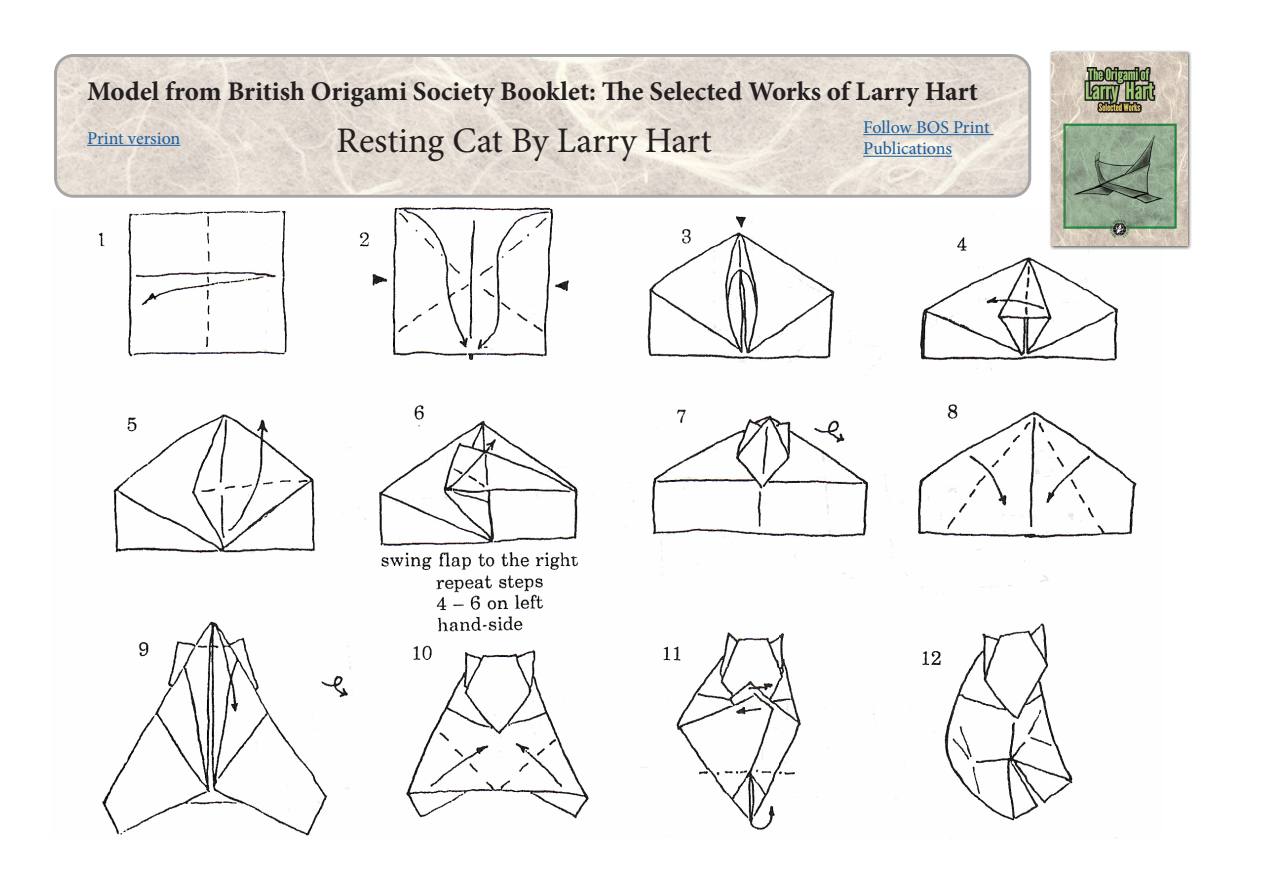
<style>
.page{position:relative;width:1263px;height:893px;background:#fff}
.page>*{position:absolute;margin:0;border:0;box-sizing:border-box;transform-origin:0 0}
.t1{font:36px "Minion Pro";color:#231f20}
.t2{font:700 27px "Minion Pro";color:#231f20}
.t3{font:18px "Minion Pro";color:#175d9e}
</style>
<div class="page">
<img style="left:58px;top:58px;width:969px;height:136px">
<div style="left:54px;top:54px;width:977px;height:144px;border:3px solid #231f20;border-radius:18px"></div>
<hr style="left:87px;top:145px;width:93px;height:1px;background:#175d9e">
<hr style="left:863px;top:134px;width:131px;height:1px;background:#175d9e">
<hr style="left:863px;top:156px;width:89px;height:1px;background:#175d9e">
<img style="left:98px;top:207px;width:1039px;height:631px">
<div style="left:1049px;top:50px;width:143px;height:200px;background:#231f20;opacity:.75"></div>
<img style="left:1051px;top:52px;width:136px;height:193px">
<p class="t2" style="left:87px;top:73px;width:892px">Model from British Origami Society Booklet: The Selected Works of Larry Hart</p>
<p class="t3" style="left:87px;top:126px;width:95px">Print version</p>
<p class="t3" style="left:863px;top:115px;width:128px">Follow BOS Print</p>
<p class="t1" style="left:337px;top:116px;width:377px">Resting Cat By Larry Hart</p>
<p class="t3" style="left:863px;top:137px;width:90px">Publications</p>
</div>
